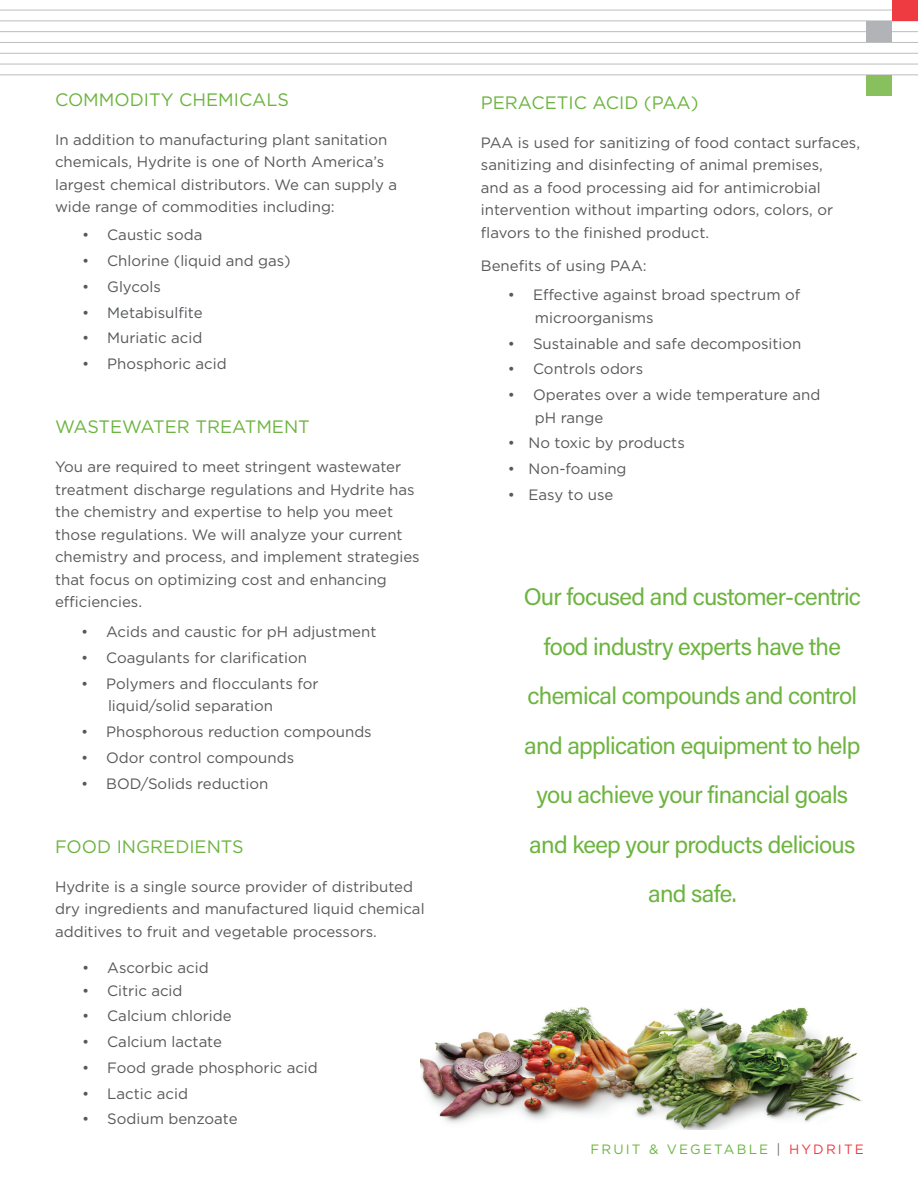
<style>
.page{position:relative;width:918px;height:1188px;background:#fff}
.page>*{position:absolute;margin:0;border:0;box-sizing:border-box;transform-origin:0 0}
.t1{font:24px/49.5px "Acumin Variable Concept";letter-spacing:-.03em;color:#6cb43f;text-align:center}
.t2{font:18px "Gotham";color:#6cb43f}
.t3{font:15px/22.5px "Gotham";color:#57585a}
.t4{font:13.5px "Gotham";letter-spacing:.16em;color:#6cb43f}
.s1{color:#6c6d70}
.s2{color:#ee3a41}
</style>
<div class="page">
<hr style="left:0;top:10px;width:918px;height:1px;background:#bcbdc0">
<hr style="left:0;top:20px;width:918px;height:1px;background:#bcbdc0">
<hr style="left:0;top:31px;width:918px;height:1px;background:#bcbdc0">
<hr style="left:0;top:42px;width:918px;height:1px;background:#bcbdc0">
<hr style="left:0;top:53px;width:918px;height:1px;background:#bcbdc0">
<hr style="left:0;top:64px;width:918px;height:1px;background:#bcbdc0">
<hr style="left:0;top:74px;width:918px;height:1px;background:#bcbdc0">
<div style="left:892px;top:0;width:26px;height:20px;background:#ee3a41"></div>
<div style="left:866px;top:21px;width:26px;height:21px;background:#b2b3b7"></div>
<div style="left:866px;top:75px;width:26px;height:21px;background:#89c05e"></div>
<img style="left:420px;top:1006px;width:443px;height:124px">
<p class="t2" style="left:55px;top:88px;width:236px">COMMODITY CHEMICALS</p>
<p class="t3" style="left:55px;top:128px;width:344px">In addition to manufacturing plant sanitation chemicals, Hydrite is one of North America’s largest chemical distributors. We can supply a wide range of commodities including:</p>
<p class="t3" style="left:82px;top:223px;width:122px">• Caustic soda</p>
<p class="t3" style="left:82px;top:249px;width:210px">• Chlorine (liquid and gas)</p>
<p class="t3" style="left:82px;top:275px;width:80px">• Glycols</p>
<p class="t3" style="left:82px;top:301px;width:122px">• Metabisulfite</p>
<p class="t3" style="left:82px;top:326px;width:122px">• Muriatic acid</p>
<p class="t3" style="left:82px;top:352px;width:146px">• Phosphoric acid</p>
<p class="t2" style="left:55px;top:416px;width:256px">WASTEWATER TREATMENT</p>
<p class="t3" style="left:55px;top:455px;width:366px">You are required to meet stringent wastewater treatment discharge regulations and Hydrite has the chemistry and expertise to help you meet those regulations. We will analyze your current chemistry and process, and implement strategies that focus on optimizing cost and enhancing efficiencies.</p>
<p class="t3" style="left:81px;top:620px;width:297px">• Acids and caustic for pH adjustment</p>
<p class="t3" style="left:81px;top:646px;width:227px">• Coagulants for clarification</p>
<p class="t3" style="left:108px;top:672px;width:212px;text-indent:-27px">• Polymers and flocculants for liquid/solid separation</p>
<p class="t3" style="left:81px;top:720px;width:292px">• Phosphorous reduction compounds</p>
<p class="t3" style="left:81px;top:746px;width:215px">• Odor control compounds</p>
<p class="t3" style="left:81px;top:772px;width:189px">• BOD/Solids reduction</p>
<p class="t2" style="left:55px;top:835px;width:190px">FOOD INGREDIENTS</p>
<p class="t3" style="left:55px;top:875px;width:371px">Hydrite is a single source provider of distributed dry ingredients and manufactured liquid chemical additives to fruit and vegetable processors.</p>
<p class="t3" style="left:82px;top:956px;width:128px">• Ascorbic acid</p>
<p class="t3" style="left:82px;top:979px;width:102px">• Citric acid</p>
<p class="t3" style="left:82px;top:1005px;width:151px">• Calcium chloride</p>
<p class="t3" style="left:82px;top:1030px;width:141px">• Calcium lactate</p>
<p class="t3" style="left:82px;top:1056px;width:237px">• Food grade phosphoric acid</p>
<p class="t3" style="left:82px;top:1082px;width:107px">• Lactic acid</p>
<p class="t3" style="left:82px;top:1108px;width:157px">• Sodium benzoate</p>
<p class="t2" style="left:481px;top:91px;width:219px">PERACETIC ACID (PAA)</p>
<p class="t3" style="left:481px;top:131px;width:381px">PAA is used for sanitizing of food contact surfaces, sanitizing and disinfecting of animal premises,<br>and as a food processing aid for antimicrobial intervention without imparting odors, colors, or flavors to the finished product.</p>
<p class="t3" style="left:481px;top:254px;width:167px">Benefits of using PAA:</p>
<p class="t3" style="left:535px;top:283px;width:267px;text-indent:-27px">• Effective against broad spectrum of microorganisms</p>
<p class="t3" style="left:508px;top:332px;width:295px">• Sustainable and safe decomposition</p>
<p class="t3" style="left:508px;top:357px;width:137px">• Controls odors</p>
<p class="t3" style="left:535px;top:383px;width:287px;text-indent:-27px">• Operates over a wide temperature and pH range</p>
<p class="t3" style="left:508px;top:431px;width:178px">• No toxic by products</p>
<p class="t3" style="left:508px;top:457px;width:120px">• Non-foaming</p>
<p class="t3" style="left:508px;top:483px;width:107px">• Easy to use</p>
<h1 class="t1" style="left:524px;top:571px;width:339px">Our focused and customer-centric food industry experts have the chemical compounds and control and application equipment to help you achieve your financial goals and keep your products delicious and safe.</h1>
<p class="t4" style="left:591px;top:1141px;width:275px">FRUIT &amp; VEGETABLE <span class="s1">|</span> <span class="s2">HYDRITE</span></p>
</div>
